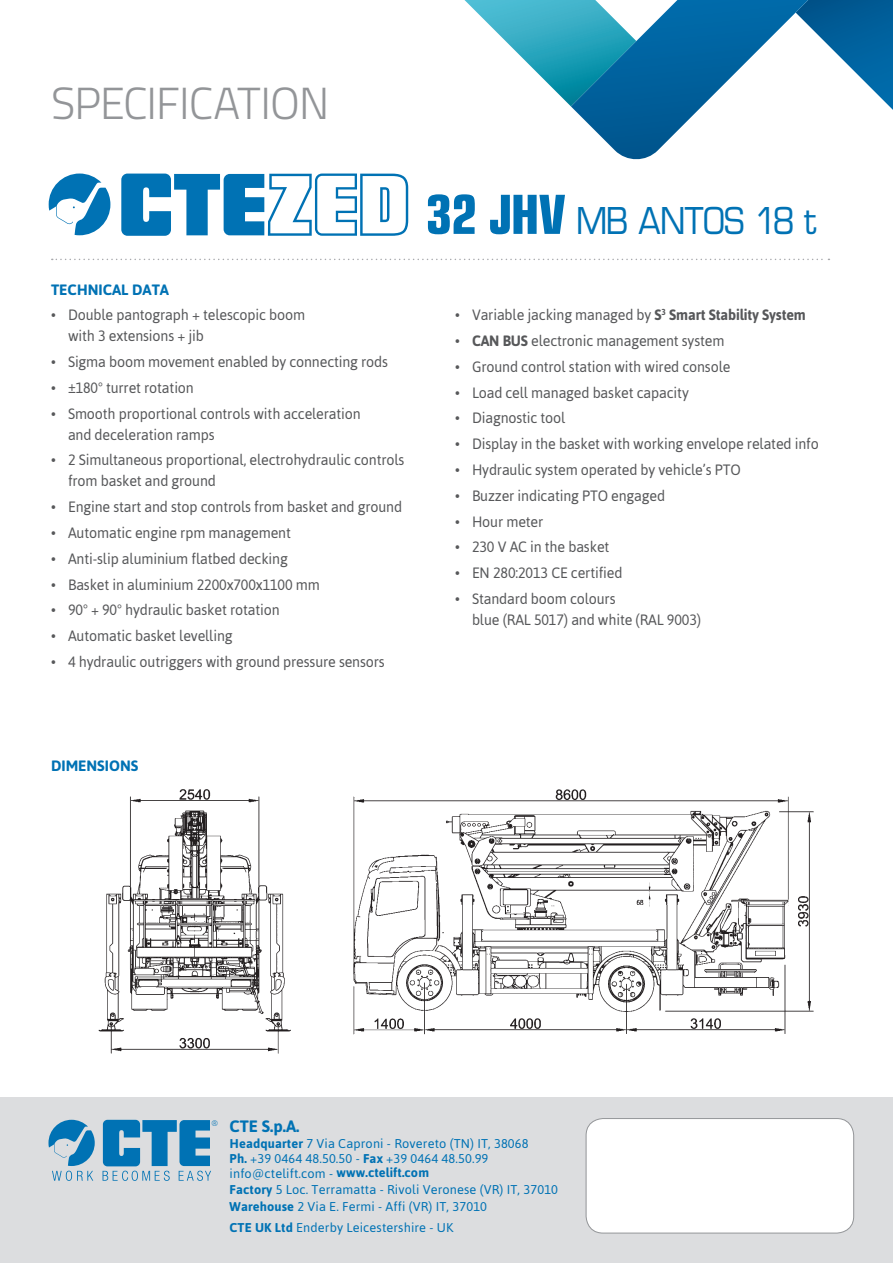
<style>
.page{position:relative;width:893px;height:1263px;background:#fff}
.page>*{position:absolute;margin:0;border:0;box-sizing:border-box;transform-origin:0 0}
.t1{font:300 45px "Titillium";letter-spacing:-.02em;color:#939598}
.t2{font:36px "Eurostile";letter-spacing:-.02em;color:#0072b4;scale:.9 1}
.t3{font:700 16.5px "Asap";color:#0072b4}
.t4{font:15px/21px "Asap";letter-spacing:-.01em;color:#57585a;scale:.95 1}
.t5{font:700 15px "Asap";color:#0072b4}
.t6{font:12.75px/14.7px "Asap";letter-spacing:.01em;color:#0072b4}
.s1{font-family:"Eurostile LT Std";font-weight:700;font-stretch:condensed;font-size:54px}
.s2{font-weight:700}
</style>
<div class="page">
<img style="left:98px;top:789px;width:193px;height:265px">
<img style="left:353px;top:789px;width:461px;height:246px">
<svg style="left:52px;top:259px;width:777px;height:1px"></svg>
<svg style="left:49px;top:174px;width:61px;height:61px"></svg>
<svg style="left:121px;top:174px;width:287px;height:62px"></svg>
<svg style="left:464px;top:0;width:429px;height:160px"></svg>
<div style="left:0;top:1097px;width:893px;height:166px;background:#dcdddf"></div>
<div style="left:586px;top:1118px;width:268px;height:115px;background:#fff;border-radius:17px"></div>
<div style="left:586px;top:1118px;width:268px;height:115px;border:1px solid #939598;border-radius:17px"></div>
<svg style="left:103px;top:1120px;width:108px;height:61px"></svg>
<svg style="left:48px;top:1120px;width:47px;height:61px"></svg>
<h1 class="t1" style="left:51px;top:70px;width:280px">SPECIFICATION</h1>
<p class="t5" style="left:51px;top:281px;width:120px">TECHNICAL DATA</p>
<p class="t4" style="left:68px;top:304px;width:251px;text-indent:-17px">• Double pantograph + telescopic boom with 3 extensions + jib</p>
<p class="t4" style="left:51px;top:351px;width:356px">• Sigma boom movement enabled by connecting rods</p>
<p class="t4" style="left:51px;top:377px;width:152px">• ±180° turret rotation</p>
<p class="t4" style="left:68px;top:403px;width:310px;text-indent:-17px">• Smooth proportional controls with acceleration and deceleration ramps</p>
<p class="t4" style="left:68px;top:449px;width:356px;text-indent:-17px">• 2 Simultaneous proportional, electrohydraulic controls from basket and ground</p>
<p class="t4" style="left:51px;top:496px;width:371px">• Engine start and stop controls from basket and ground</p>
<p class="t4" style="left:51px;top:522px;width:254px">• Automatic engine rpm management</p>
<p class="t4" style="left:51px;top:548px;width:251px">• Anti-slip aluminium flatbed decking</p>
<p class="t4" style="left:51px;top:574px;width:285px">• Basket in aluminium 2200x700x1100 mm</p>
<p class="t4" style="left:51px;top:599px;width:242px">• 90° + 90° hydraulic basket rotation</p>
<p class="t4" style="left:51px;top:625px;width:193px">• Automatic basket levelling</p>
<p class="t4" style="left:51px;top:651px;width:353px">• 4 hydraulic outriggers with ground pressure sensors</p>
<h2 class="t2" style="left:426px;top:199px;width:435px"><span class="s1">32 JHV</span> MB ANTOS 18 t</h2>
<p class="t4" style="left:455px;top:304px;width:371px">• Variable jacking managed by <span class="s2">S</span><sup>3</sup> <span class="s2">Smart Stability System</span></p>
<p class="t4" style="left:455px;top:330px;width:285px">• <span class="s2">CAN BUS</span> electronic management system</p>
<p class="t4" style="left:455px;top:356px;width:291px">• Ground control station with wired console</p>
<p class="t4" style="left:455px;top:382px;width:248px">• Load cell managed basket capacity</p>
<p class="t4" style="left:455px;top:407px;width:118px">• Diagnostic tool</p>
<p class="t4" style="left:455px;top:433px;width:384px">• Display in the basket with working envelope related info</p>
<p class="t4" style="left:455px;top:459px;width:302px">• Hydraulic system operated by vehicle’s PTO</p>
<p class="t4" style="left:455px;top:485px;width:223px">• Buzzer indicating PTO engaged</p>
<p class="t4" style="left:455px;top:511px;width:95px">• Hour meter</p>
<p class="t4" style="left:455px;top:536px;width:164px">• 230 V AC in the basket</p>
<p class="t4" style="left:455px;top:562px;width:178px">• EN 280:2013 CE certified</p>
<p class="t4" style="left:472px;top:588px;width:243px;text-indent:-17px">• Standard boom colours<br>blue (RAL 5017) and white (RAL 9003)</p>
<p class="t5" style="left:51px;top:757px;width:89px">DIMENSIONS</p>
<p class="t3" style="left:212px;top:1116px;width:89px"><sup>®</sup> CTE S.p.A.</p>
<p class="t6" style="left:230px;top:1136px;width:301px"><span class="s2">Headquarter</span> 7 Via Caproni - Rovereto (TN) IT, 38068<br><span class="s2">Ph.</span> +39 0464 48.50.50 - <span class="s2">Fax</span> +39 0464 48.50.99 info@ctelift.com - <span class="s2">www.ctelift.com</span></p>
<p class="t6" style="left:230px;top:1181px;width:330px;line-height:16.5px"><span class="s2">Factory</span> 5 Loc. Terramatta - Rivoli Veronese (VR) IT, 37010<br><span class="s2">Warehouse</span> 2 Via E. Fermi - Affi (VR) IT, 37010</p>
<p class="t6" style="left:230px;top:1220px;width:225px"><span class="s2">CTE UK Ltd</span> Enderby Leicestershire - UK</p>
</div>
